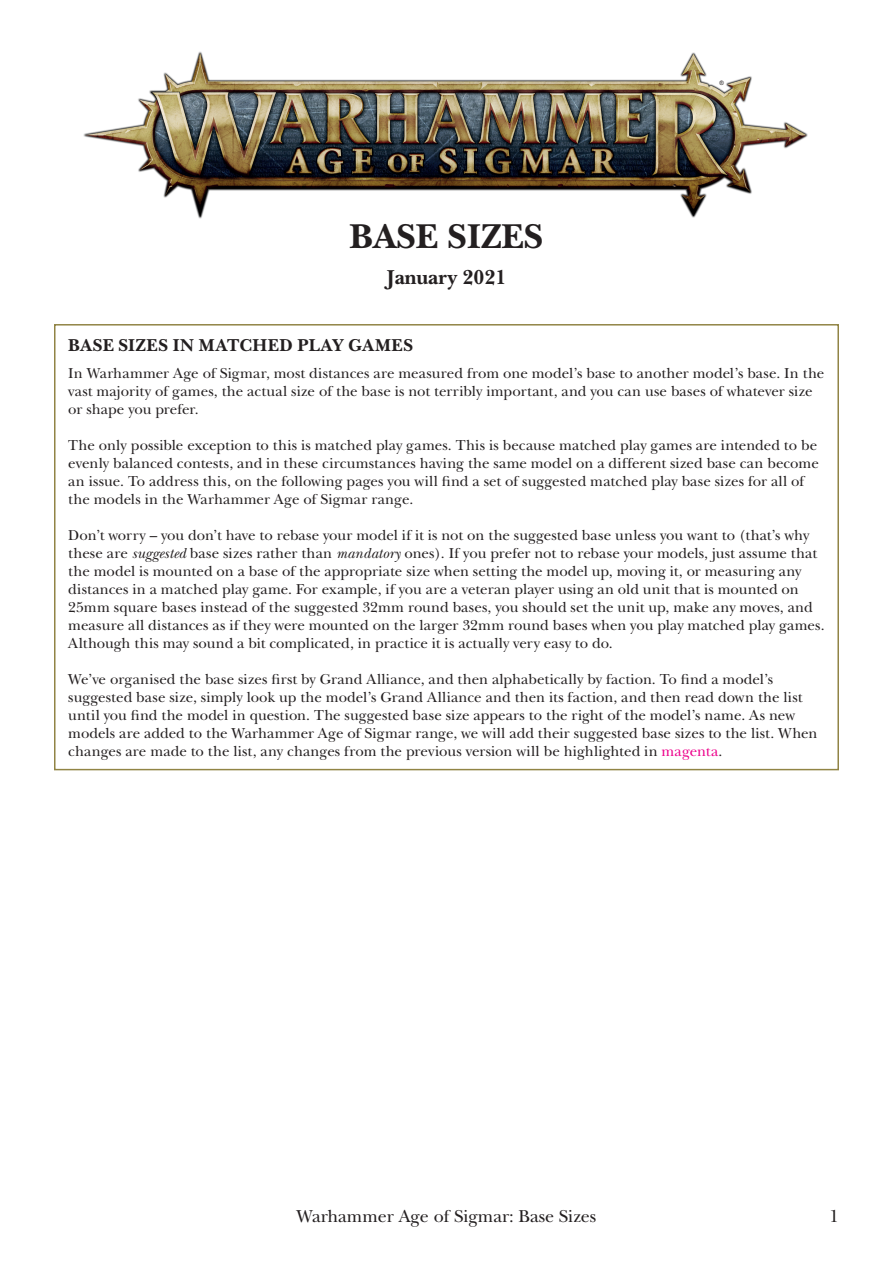
<style>
.page{position:relative;width:893px;height:1263px;background:#fff}
.page>*{position:absolute;margin:0;border:0;box-sizing:border-box;transform-origin:0 0}
.t1{font:700 36px "New Baskerville";color:#231f20}
.t2{font:700 21px "New Baskerville";color:#231f20}
.t3{font:18px "New Baskerville";color:#231f20}
.t4{font:700 18px "New Baskerville";letter-spacing:.03em;color:#231f20}
.t5{font:15px/18px "New Baskerville";letter-spacing:.005em;color:#231f20}
.t6{font:6px "Arial";color:#231f20}
.s1{font-style:italic}
.s2{color:#ed028c}
</style>
<div class="page">
<div style="left:54px;top:324px;width:785px;height:446px;border:2px solid #918445"></div>
<img style="left:83px;top:51px;width:725px;height:168px">
<h1 class="t1" style="left:350px;top:215px;width:195px">BASE SIZES</h1>
<h2 class="t2" style="left:387px;top:265px;width:121px">January 2021</h2>
<p class="t6" style="left:719px;top:79px;width:6px">®</p>
<p class="t4" style="left:68px;top:335px;width:346px">BASE SIZES IN MATCHED PLAY GAMES</p>
<p class="t5" style="left:68px;top:364px;width:758px">In Warhammer Age of Sigmar, most distances are measured from one model’s base to another model’s base. In the vast majority of games, the actual size of the base is not terribly important, and you can use bases of whatever size or shape you prefer.</p>
<p class="t5" style="left:68px;top:436px;width:752px">The only possible exception to this is matched play games. This is because matched play games are intended to be evenly balanced contests, and in these circumstances having the same model on a different sized base can become an issue. To address this, on the following pages you will find a set of suggested matched play base sizes for all of the models in the Warhammer Age of Sigmar range.</p>
<p class="t5" style="left:68px;top:526px;width:758px">Don’t worry – you don’t have to rebase your model if it is not on the suggested base unless you want to (that’s why these are <span class="s1">suggested</span> base sizes rather than <span class="s1">mandatory</span> ones). If you prefer not to rebase your models, just assume that the model is mounted on a base of the appropriate size when setting the model up, moving it, or measuring any distances in a matched play game. For example, if you are a veteran player using an old unit that is mounted on 25mm square bases instead of the suggested 32mm round bases, you should set the unit up, make any moves, and measure all distances as if they were mounted on the larger 32mm round bases when you play matched play games.<br>Although this may sound a bit complicated, in practice it is actually very easy to do.</p>
<p class="t5" style="left:68px;top:670px;width:751px">We’ve organised the base sizes first by Grand Alliance, and then alphabetically by faction. To find a model’s suggested base size, simply look up the model’s Grand Alliance and then its faction, and then read down the list until you find the model in question. The suggested base size appears to the right of the model’s name. As new models are added to the Warhammer Age of Sigmar range, we will add their suggested base sizes to the list. When changes are made to the list, any changes from the previous version will be highlighted in <span class="s2">magenta</span>.</p>
<p class="t3" style="left:297px;top:1205px;width:301px">Warhammer Age of Sigmar: Base Sizes</p>
<p class="t3" style="left:830px;top:1205px;width:11px">1</p>
</div>
